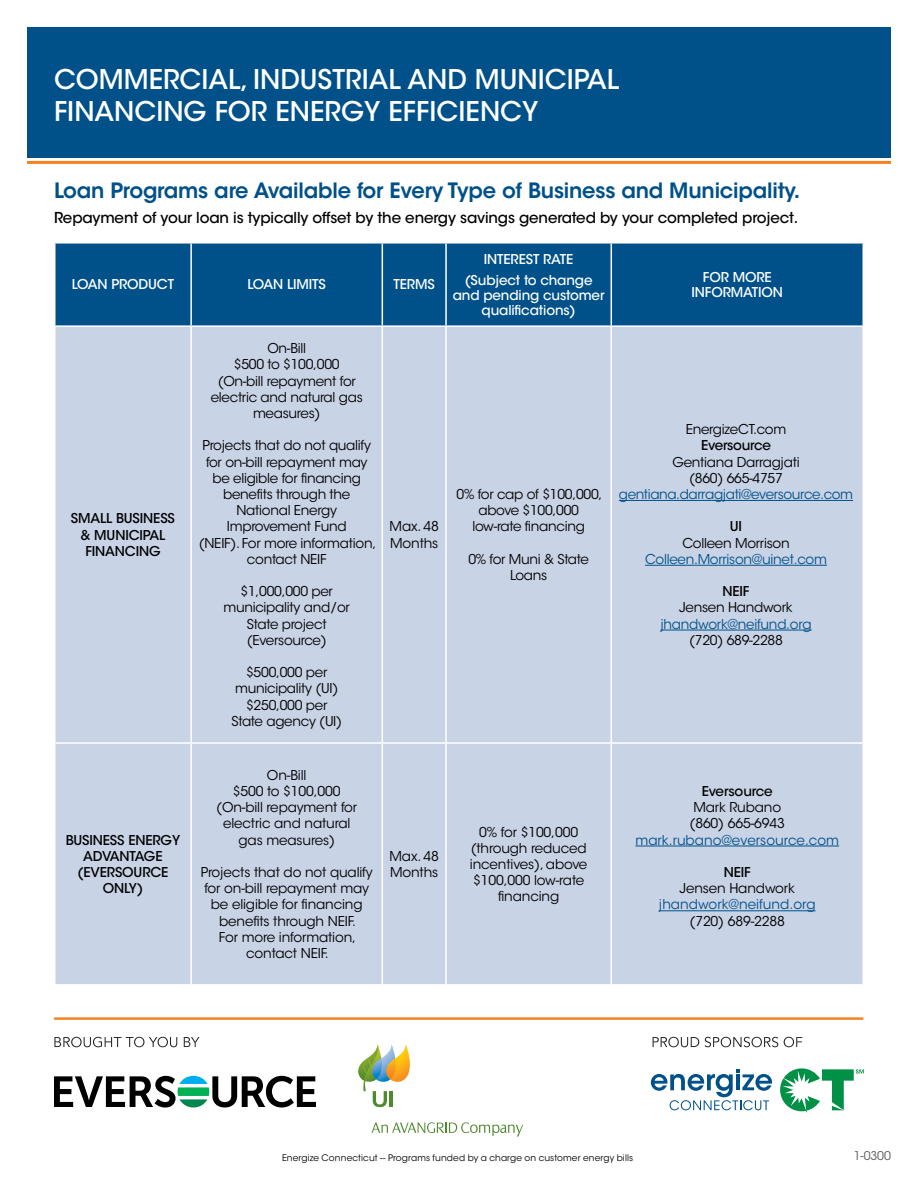
<style>
.page{position:relative;width:918px;height:1188px;background:#fff}
.page>*{position:absolute;margin:0;border:0;box-sizing:border-box;transform-origin:0 0}
.t1{font:500 27px/32.4px "ITC Avant Garde Std";color:#fff}
.t2{font:600 21px "ITC Avant Garde Std";letter-spacing:-.01em;color:#005189}
.t3{font:500 15px "ITC Avant Garde Std";letter-spacing:-.01em;color:#000}
.t4{font:13.5px/16.2px "ITC Avant Garde Std";letter-spacing:-.02em;color:#000;text-align:center}
.t5{font:500 13.5px/15px "ITC Avant Garde Std";letter-spacing:-.01em;color:#fff;text-align:center}
.t6{font:500 13.5px/16.2px "ITC Avant Garde Std";letter-spacing:-.01em;color:#000;text-align:center}
.t7{font:13.5px "ITC Avant Garde Std";letter-spacing:-.02em;color:#005189}
.t8{font:13.5px "ITC Avant Garde Std";color:#005189}
.t9{font:12px "ITC Avant Garde Std";color:#5d5e5e}
.t10{font:9px "ITC Avant Garde Std";letter-spacing:.015em;color:#000}
</style>
<div class="page">
<hr style="left:54px;top:1017px;width:809px;height:3px;background:#f58220">
<svg style="left:54px;top:1076px;width:262px;height:32px"></svg>
<svg style="left:651px;top:1069px;width:121px;height:41px"></svg>
<svg style="left:780px;top:1068px;width:84px;height:45px"></svg>
<svg style="left:54px;top:1037px;width:123px;height:10px"></svg>
<svg style="left:184px;top:1037px;width:15px;height:10px"></svg>
<svg style="left:653px;top:1037px;width:46px;height:10px"></svg>
<svg style="left:705px;top:1037px;width:73px;height:10px"></svg>
<svg style="left:784px;top:1037px;width:18px;height:10px"></svg>
<svg style="left:372px;top:1122px;width:151px;height:15px"></svg>
<svg style="left:358px;top:1044px;width:52px;height:63px"></svg>
<hr style="left:390px;top:1091px;width:3px;height:16px;background:#50892e">
<div style="left:27px;top:27px;width:864px;height:131px;background:#005189"></div>
<hr style="left:27px;top:161px;width:864px;height:3px;background:#f58220">
<div style="left:56px;top:244px;width:806px;height:81px;background:#005189"></div>
<div style="left:56px;top:327px;width:806px;height:657px;background:#c9d3e6"></div>
<hr style="left:190px;top:244px;width:2px;height:81px;background:#fff">
<hr style="left:382px;top:244px;width:1px;height:81px;background:#fff">
<hr style="left:445px;top:244px;width:2px;height:81px;background:#fff">
<hr style="left:611px;top:244px;width:1px;height:81px;background:#fff">
<hr style="left:190px;top:327px;width:2px;height:415px;background:#fff">
<hr style="left:382px;top:327px;width:1px;height:415px;background:#fff">
<hr style="left:445px;top:327px;width:2px;height:415px;background:#fff">
<hr style="left:611px;top:327px;width:1px;height:415px;background:#fff">
<hr style="left:54px;top:742px;width:137px;height:2px;background:#fff">
<hr style="left:191px;top:742px;width:191px;height:2px;background:#fff">
<hr style="left:190px;top:744px;width:2px;height:240px;background:#fff">
<hr style="left:382px;top:742px;width:64px;height:2px;background:#fff">
<hr style="left:382px;top:744px;width:1px;height:240px;background:#fff">
<hr style="left:446px;top:742px;width:165px;height:2px;background:#fff">
<hr style="left:445px;top:744px;width:2px;height:240px;background:#fff">
<hr style="left:611px;top:742px;width:253px;height:2px;background:#fff">
<hr style="left:611px;top:744px;width:1px;height:240px;background:#fff">
<hr style="left:619px;top:500px;width:234px;height:1px;background:#005189">
<hr style="left:645px;top:565px;width:182px;height:1px;background:#005189">
<hr style="left:660px;top:630px;width:152px;height:1px;background:#005189">
<hr style="left:635px;top:846px;width:204px;height:1px;background:#005189">
<hr style="left:659px;top:910px;width:157px;height:1px;background:#005189">
<h1 class="t1" style="left:54px;top:63px;width:567px">COMMERCIAL, INDUSTRIAL AND MUNICIPAL<br>FINANCING FOR ENERGY EFFICIENCY</h1>
<h2 class="t2" style="left:54px;top:177px;width:748px">Loan Programs are Available for Every Type of Business and Municipality.</h2>
<p class="t3" style="left:54px;top:208px;width:746px">Repayment of your loan is typically offset by the energy savings generated by your completed project.</p>
<p class="t5" style="left:72px;top:277px;width:104px">LOAN PRODUCT</p>
<p class="t5" style="left:248px;top:277px;width:80px">LOAN LIMITS</p>
<p class="t5" style="left:394px;top:277px;width:43px">TERMS</p>
<p class="t6" style="left:71px;top:510px;width:106px">SMALL BUSINESS &amp; MUNICIPAL<br>FINANCING</p>
<p class="t4" style="left:211px;top:340px;width:154px">On-Bill<br>$500 to $100,000 (On-bill repayment for electric and natural gas measures)</p>
<p class="t4" style="left:199px;top:438px;width:179px">Projects that do not qualify for on-bill repayment may be eligible for financing benefits through the<br>National Energy<br>Improvement Fund<br>(NEIF). For more information, contact NEIF</p>
<p class="t4" style="left:224px;top:583px;width:128px">$1,000,000 per municipality and/or<br>State project (Eversource)</p>
<p class="t4" style="left:232px;top:664px;width:112px">$500,000 per municipality (UI) $250,000 per<br>State agency (UI)</p>
<p class="t4" style="left:390px;top:519px;width:51px;text-align:left">Max. 48<br>Months</p>
<p class="t5" style="left:465px;top:248px;width:129px;line-height:21.8px">INTEREST RATE (Subject to change</p>
<p class="t5" style="left:453px;top:288px;width:153px">and pending customer qualifications)</p>
<p class="t5" style="left:692px;top:270px;width:93px">FOR MORE<br>INFORMATION</p>
<p class="t4" style="left:457px;top:486px;width:147px">0% for cap of $100,000, above $100,000 low-rate financing</p>
<p class="t4" style="left:468px;top:551px;width:122px">0% for Muni &amp; State<br>Loans</p>
<p class="t4" style="left:686px;top:421px;width:102px">EnergizeCT.com</p>
<p class="t6" style="left:701px;top:438px;width:71px">Eversource</p>
<p class="t4" style="left:672px;top:454px;width:129px">Gentiana Darragjati (860) 665-4757</p>
<p class="t7" style="left:619px;top:486px;width:236px">gentiana.darragjati@eversource.com</p>
<p class="t6" style="left:730px;top:519px;width:14px">UI</p>
<p class="t4" style="left:682px;top:535px;width:109px">Colleen Morrison</p>
<p class="t7" style="left:645px;top:551px;width:184px">Colleen.Morrison@uinet.com</p>
<p class="t6" style="left:723px;top:583px;width:28px">NEIF</p>
<p class="t4" style="left:679px;top:600px;width:115px">Jensen Handwork</p>
<p class="t7" style="left:660px;top:616px;width:153px">jhandwork@neifund.org</p>
<p class="t4" style="left:689px;top:632px;width:95px">(720) 689-2288</p>
<p class="t6" style="left:66px;top:832px;width:116px">BUSINESS ENERGY<br>ADVANTAGE (EVERSOURCE<br>ONLY)</p>
<p class="t4" style="left:216px;top:767px;width:142px">On-Bill<br>$500 to $100,000 (On-bill repayment for electric and natural gas measures)</p>
<p class="t4" style="left:201px;top:864px;width:174px">Projects that do not qualify for on-bill repayment may be eligible for financing benefits through NEIF.<br>For more information, contact NEIF.</p>
<p class="t4" style="left:390px;top:848px;width:51px;text-align:left">Max. 48<br>Months</p>
<p class="t4" style="left:470px;top:824px;width:119px">0% for $100,000 (through reduced incentives), above $100,000 low-rate financing</p>
<p class="t6" style="left:702px;top:783px;width:73px">Eversource</p>
<p class="t4" style="left:690px;top:799px;width:97px;text-align:left">Mark Rubano (860) 665-6943</p>
<p class="t8" style="left:635px;top:832px;width:205px">mark.rubano@eversource.com</p>
<p class="t6" style="left:724px;top:864px;width:29px">NEIF</p>
<p class="t4" style="left:680px;top:880px;width:117px">Jensen Handwork</p>
<p class="t8" style="left:659px;top:896px;width:158px">jhandwork@neifund.org</p>
<p class="t4" style="left:690px;top:913px;width:97px">(720) 689-2288</p>
<p class="t10" style="left:282px;top:1152px;width:353px">Energize Connecticut -- Programs funded by a charge on customer energy bills</p>
<p class="t9" style="left:854px;top:1149px;width:39px">1-0300</p>
</div>
